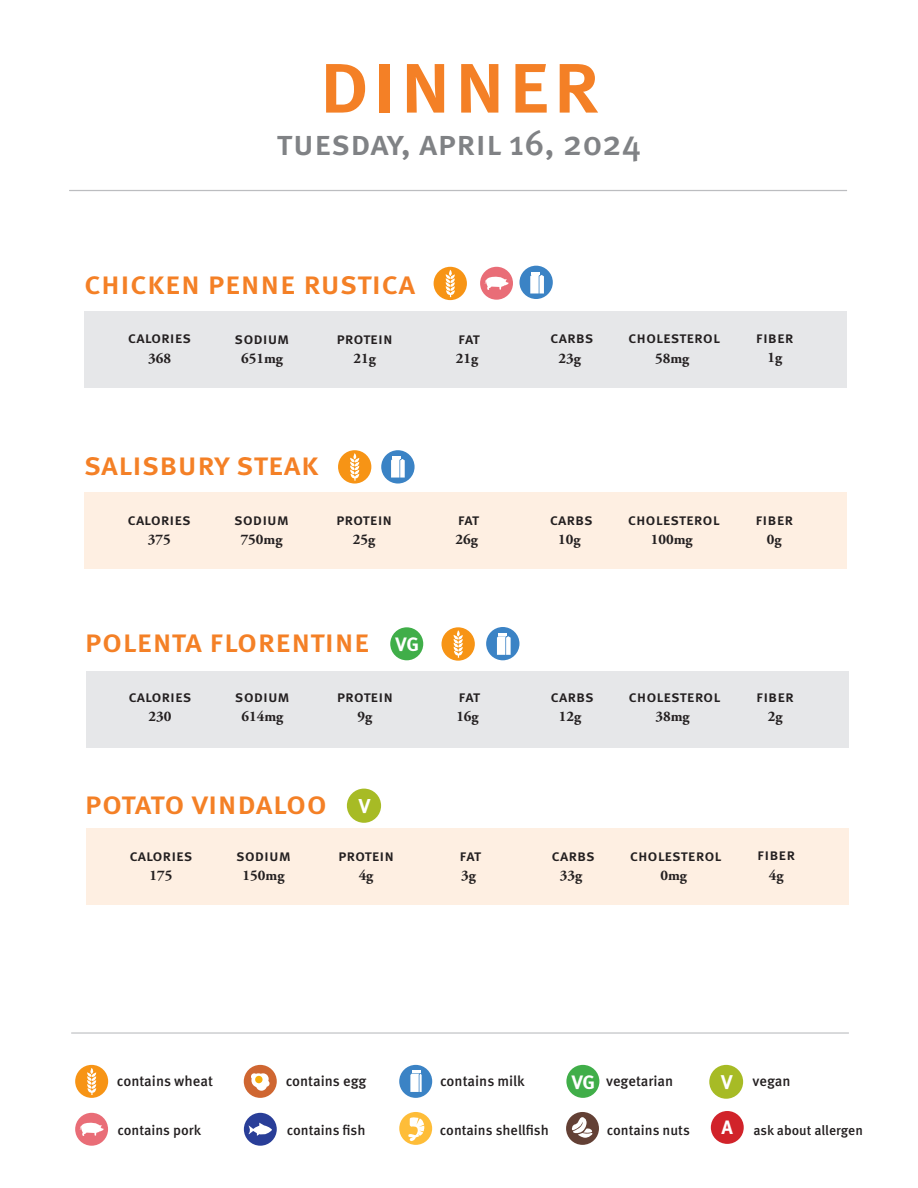
<style>
.page{position:relative;width:918px;height:1188px;background:#fff}
.page>*{position:absolute;margin:0;border:0;box-sizing:border-box;transform-origin:0 0}
.t1{font:500 89.7px "Meta OT";color:#f48026}
.t2{font:500 35.25px "Meta OT";letter-spacing:-.005em;color:#808285}
.t3{font:500 32.4px "Meta OT";letter-spacing:-.005em;color:#f48026}
.t4{font:700 20.1px "Meta OT";color:#fff}
.t5{font:700 19.35px "Meta OT";color:#fff}
.t6{font:500 15.9px "Meta OT";color:#231f20}
.t7{font:700 14.7px "Adobe Garamond Pro";color:#231f20}
.t8{font:500 14.55px "Meta OT";color:#231f20}
.t9{font:500 14.1px "Meta OT";color:#231f20}
.t10{font:500 13.65px "Meta OT";color:#231f20}
.s1{font-weight:700;font-size:19.35px;color:#fff}
.s2{font-weight:700;font-size:19.95px;color:#fff}
</style>
<div class="page">
<div style="left:75px;top:1065px;width:33px;height:33px;background:#f79415;border-radius:50%"></div>
<svg style="left:87px;top:1068px;width:9px;height:27px"></svg>
<div style="left:244px;top:1065px;width:33px;height:33px;background:#cf6631;border-radius:50%"></div>
<svg style="left:251px;top:1073px;width:19px;height:18px"></svg>
<div style="left:255px;top:1076px;width:8px;height:7px;background:#f7ae0a;border-radius:50%"></div>
<div style="left:399px;top:1065px;width:33px;height:33px;background:#3b83c5;border-radius:50%"></div>
<svg style="left:410px;top:1071px;width:12px;height:21px"></svg>
<div style="left:566px;top:1065px;width:33px;height:33px;background:#40ae49;border-radius:50%"></div>
<div style="left:709px;top:1065px;width:34px;height:34px;background:#a7bb25;border-radius:50%"></div>
<div style="left:399px;top:1112px;width:33px;height:33px;background:#febd39;border-radius:50%"></div>
<div style="left:566px;top:1112px;width:33px;height:33px;background:#634035;border-radius:50%"></div>
<div style="left:711px;top:1111px;width:33px;height:33px;background:#d1232a;border-radius:50%"></div>
<div style="left:75px;top:1113px;width:33px;height:33px;background:#e96d77;border-radius:50%"></div>
<svg style="left:80px;top:1122px;width:24px;height:14px"></svg>
<div style="left:244px;top:1113px;width:33px;height:33px;background:#293e98;border-radius:50%"></div>
<svg style="left:248px;top:1123px;width:24px;height:13px"></svg>
<svg style="left:408px;top:1117px;width:17px;height:24px"></svg>
<svg style="left:572px;top:1117px;width:21px;height:21px"></svg>
<div style="left:87px;top:672px;width:762px;height:76px;background:#e6e7e9"></div>
<hr style="left:71px;top:1032px;width:778px;height:2px;background:#bcbdc0">
<hr style="left:69px;top:190px;width:778px;height:1px;background:#bcbdc0">
<div style="left:85px;top:493px;width:762px;height:76px;background:#feefe2"></div>
<div style="left:85px;top:311px;width:762px;height:77px;background:#e6e7e9"></div>
<div style="left:434px;top:267px;width:33px;height:33px;background:#f79415;border-radius:50%"></div>
<svg style="left:446px;top:270px;width:9px;height:27px"></svg>
<div style="left:338px;top:450px;width:33px;height:34px;background:#f79415;border-radius:50%"></div>
<svg style="left:350px;top:453px;width:9px;height:28px"></svg>
<div style="left:480px;top:267px;width:33px;height:33px;background:#e96d77;border-radius:50%"></div>
<svg style="left:485px;top:276px;width:23px;height:14px"></svg>
<div style="left:381px;top:450px;width:34px;height:34px;background:#3b83c5;border-radius:50%"></div>
<svg style="left:391px;top:456px;width:14px;height:22px"></svg>
<div style="left:519px;top:266px;width:34px;height:33px;background:#3b83c5;border-radius:50%"></div>
<svg style="left:530px;top:272px;width:14px;height:22px"></svg>
<div style="left:87px;top:829px;width:762px;height:76px;background:#feefe2"></div>
<div style="left:347px;top:789px;width:34px;height:34px;background:#a7bb25;border-radius:50%"></div>
<div style="left:390px;top:627px;width:33px;height:33px;background:#40ae49;border-radius:50%"></div>
<div style="left:486px;top:627px;width:33px;height:33px;background:#3b83c5;border-radius:50%"></div>
<svg style="left:497px;top:633px;width:14px;height:22px"></svg>
<div style="left:442px;top:627px;width:33px;height:34px;background:#f79415;border-radius:50%"></div>
<svg style="left:454px;top:630px;width:9px;height:28px"></svg>
<p class="t1" style="left:318px;top:30px;width:284px">dinner</p>
<p class="t2" style="left:277px;top:122px;width:366px">tuesday, april 16, 2024</p>
<p class="t3" style="left:84px;top:264px;width:333px">chicken penne rustica</p>
<p class="t6" style="left:128px;top:329px;width:65px">calories</p>
<p class="t6" style="left:235px;top:329px;width:56px">sodium</p>
<p class="t6" style="left:337px;top:329px;width:58px">protein</p>
<p class="t6" style="left:458px;top:329px;width:23px">fat</p>
<p class="t6" style="left:550px;top:329px;width:45px">carbs</p>
<p class="t6" style="left:628px;top:329px;width:93px">cholesterol</p>
<p class="t6" style="left:756px;top:328px;width:39px">fiber</p>
<p class="t7" style="left:148px;top:350px;width:24px">368</p>
<p class="t7" style="left:241px;top:350px;width:43px">651mg</p>
<p class="t7" style="left:353px;top:350px;width:24px">21g</p>
<p class="t7" style="left:456px;top:350px;width:24px">21g</p>
<p class="t7" style="left:559px;top:350px;width:24px">23g</p>
<p class="t7" style="left:655px;top:350px;width:36px">58mg</p>
<p class="t7" style="left:767px;top:349px;width:16px">1g</p>
<p class="t3" style="left:84px;top:445px;width:237px">salisbury steak</p>
<p class="t6" style="left:128px;top:510px;width:65px">calories</p>
<p class="t6" style="left:234px;top:510px;width:56px">sodium</p>
<p class="t6" style="left:336px;top:510px;width:58px">protein</p>
<p class="t6" style="left:458px;top:510px;width:23px">fat</p>
<p class="t6" style="left:550px;top:510px;width:45px">carbs</p>
<p class="t6" style="left:628px;top:510px;width:93px">cholesterol</p>
<p class="t6" style="left:755px;top:510px;width:39px">fiber</p>
<p class="t7" style="left:148px;top:531px;width:24px">375</p>
<p class="t7" style="left:241px;top:531px;width:43px">750mg</p>
<p class="t7" style="left:353px;top:531px;width:24px">25g</p>
<p class="t7" style="left:456px;top:531px;width:24px">26g</p>
<p class="t7" style="left:558px;top:531px;width:24px">10g</p>
<p class="t7" style="left:651px;top:531px;width:43px">100mg</p>
<p class="t7" style="left:767px;top:531px;width:16px">0g</p>
<p class="t3" style="left:85px;top:622px;width:287px">polenta florentine</p>
<p class="t5" style="left:396px;top:633px;width:25px">VG</p>
<p class="t6" style="left:128px;top:687px;width:65px">calories</p>
<p class="t6" style="left:235px;top:687px;width:56px">sodium</p>
<p class="t6" style="left:337px;top:687px;width:58px">protein</p>
<p class="t6" style="left:459px;top:687px;width:23px">fat</p>
<p class="t6" style="left:551px;top:687px;width:45px">carbs</p>
<p class="t6" style="left:629px;top:687px;width:93px">cholesterol</p>
<p class="t6" style="left:756px;top:687px;width:39px">fiber</p>
<p class="t7" style="left:149px;top:708px;width:24px">230</p>
<p class="t7" style="left:242px;top:708px;width:43px">614mg</p>
<p class="t7" style="left:358px;top:708px;width:16px">9g</p>
<p class="t7" style="left:456px;top:708px;width:24px">16g</p>
<p class="t7" style="left:559px;top:708px;width:24px">12g</p>
<p class="t7" style="left:656px;top:708px;width:36px">38mg</p>
<p class="t7" style="left:768px;top:708px;width:16px">2g</p>
<p class="t3" style="left:85px;top:784px;width:244px">potato vindaloo</p>
<p class="t4" style="left:359px;top:794px;width:13px">V</p>
<p class="t6" style="left:129px;top:846px;width:65px">calories</p>
<p class="t6" style="left:236px;top:846px;width:56px">sodium</p>
<p class="t6" style="left:338px;top:846px;width:58px">protein</p>
<p class="t6" style="left:460px;top:846px;width:23px">fat</p>
<p class="t6" style="left:552px;top:846px;width:45px">carbs</p>
<p class="t6" style="left:630px;top:846px;width:93px">cholesterol</p>
<p class="t6" style="left:757px;top:846px;width:39px">fiber</p>
<p class="t7" style="left:150px;top:867px;width:24px">175</p>
<p class="t7" style="left:243px;top:867px;width:43px">150mg</p>
<p class="t7" style="left:359px;top:867px;width:16px">4g</p>
<p class="t7" style="left:461px;top:867px;width:16px">3g</p>
<p class="t7" style="left:560px;top:867px;width:24px">33g</p>
<p class="t7" style="left:660px;top:867px;width:28px">0mg</p>
<p class="t7" style="left:769px;top:866px;width:16px">4g</p>
<p class="t8" style="left:117px;top:1073px;width:98px">contains wheat</p>
<p class="t8" style="left:286px;top:1073px;width:82px">contains egg</p>
<p class="t8" style="left:440px;top:1073px;width:86px">contains milk</p>
<p class="t8" style="left:572px;top:1073px;width:103px"><span class="s1">VG</span> vegetarian</p>
<p class="t8" style="left:721px;top:1073px;width:71px"><span class="s2">V</span> vegan</p>
<p class="t9" style="left:117px;top:1122px;width:85px">contains pork</p>
<p class="t9" style="left:287px;top:1122px;width:80px">contains fish</p>
<p class="t9" style="left:440px;top:1122px;width:110px">contains shellfish</p>
<p class="t9" style="left:607px;top:1122px;width:85px">contains nuts</p>
<p class="t10" style="left:722px;top:1122px;width:143px"><span class="s1">A</span> ask about allergen</p>
</div>
